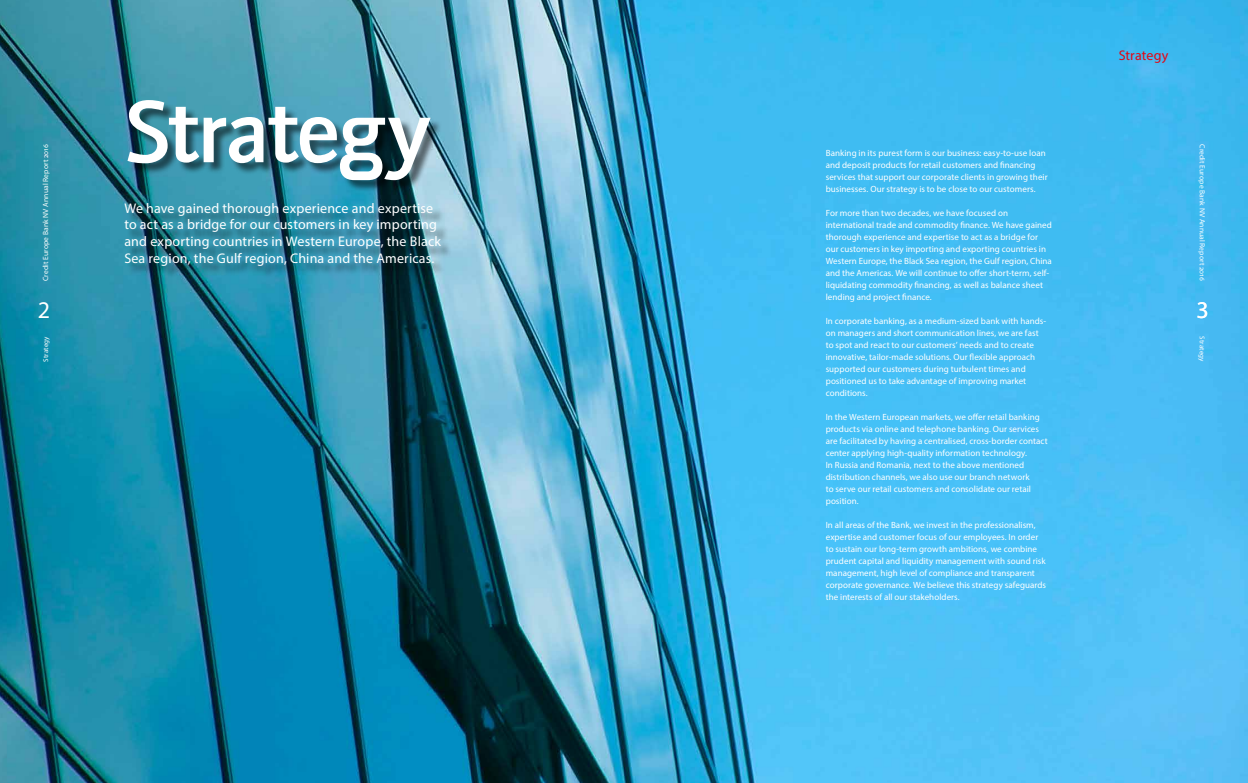
<style>
.page{position:relative;width:1248px;height:783px;background:#fff}
.page>*{position:absolute;margin:0;border:0;box-sizing:border-box;transform-origin:0 0}
.t1{font:84.5px "Doradani Sb";letter-spacing:-.015em;color:#fff}
.t2{font:24px "Myriad Pro";color:#fff}
.t3{font:14px/16.8px "Myriad Pro";letter-spacing:.01em;color:#fff}
.t4{font:14px "Myriad Pro";letter-spacing:.01em;color:#e30613}
.t5{font:9px/12px "Myriad Pro";letter-spacing:.005em;color:#fff}
.t6{font:7.5px "Myriad Pro";letter-spacing:.015em;color:#fff}
.t7{font:7px "Myriad Pro";letter-spacing:.015em;color:#fff}
</style>
<div class="page">
<img style="left:0;top:0;width:1247px;height:782px">
<div style="left:127px;top:102px;width:325px;height:176px;background:#000;opacity:.55"></div>
<p class="t6" style="left:41px;top:281px;width:138px;rotate:-90deg">Credit Europe Bank NV Annual Report 2016</p>
<h2 class="t2" style="left:38px;top:295px;width:14px">2</h2>
<p class="t7" style="left:41px;top:361px;width:27px;rotate:-90deg">Strategy</p>
<h1 class="t1" style="left:124px;top:82px;width:307px">Strategy</h1>
<h3 class="t3" style="left:124px;top:199px;width:318px">We have gained thorough experience and expertise to act as a bridge for our customers in key importing and exporting countries in Western Europe, the Black Sea region, the Gulf region, China and the Americas.</h3>
<p class="t5" style="left:825px;top:147px;width:223px">Banking in its purest form is our business: easy-to-use loan and deposit products for retail customers and financing services that support our corporate clients in growing their businesses. Our strategy is to be close to our customers.</p>
<p class="t5" style="left:825px;top:207px;width:228px">For more than two decades, we have focused on international trade and commodity finance. We have gained thorough experience and expertise to act as a bridge for our customers in key importing and exporting countries in Western Europe, the Black Sea region, the Gulf region, China and the Americas. We will continue to offer short-term, self&shy;liquidating commodity financing, as well as balance sheet lending and project finance.</p>
<p class="t5" style="left:825px;top:315px;width:222px">In corporate banking, as a medium-sized bank with hands&shy;on managers and short communication lines, we are fast to spot and react to our customers’ needs and to create innovative, tailor-made solutions. Our flexible approach supported our customers during turbulent times and positioned us to take advantage of improving market conditions.</p>
<p class="t5" style="left:825px;top:411px;width:224px">In the Western European markets, we offer retail banking products via online and telephone banking. Our services are facilitated by having a centralised, cross-border contact center applying high-quality information technology.<br>In Russia and Romania, next to the above mentioned distribution channels, we also use our branch network<br>to serve our retail customers and consolidate our retail position.</p>
<p class="t5" style="left:825px;top:519px;width:222px">In all areas of the Bank, we invest in the professionalism, expertise and customer focus of our employees. In order to sustain our long-term growth ambitions, we combine prudent capital and liquidity management with sound risk management, high level of compliance and transparent corporate governance. We believe this strategy safeguards the interests of all our stakeholders.</p>
<h3 class="t4" style="left:1118px;top:47px;width:51px">Strategy</h3>
<p class="t6" style="left:1206px;top:144px;width:138px;rotate:90deg">Credit Europe Bank NV Annual Report 2016</p>
<h2 class="t2" style="left:1196px;top:295px;width:14px">3</h2>
<p class="t7" style="left:1206px;top:336px;width:27px;rotate:90deg">Strategy</p>
</div>
